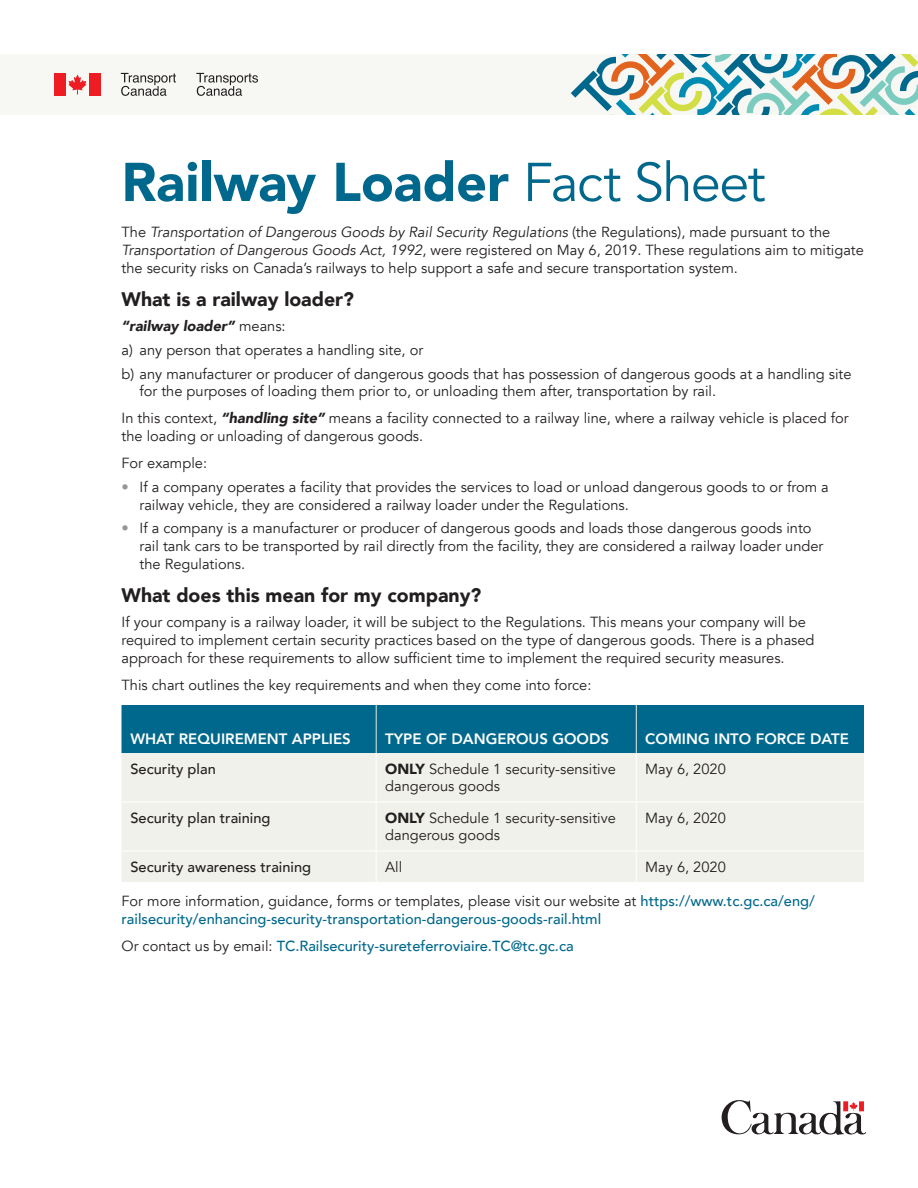
<style>
.page{position:relative;width:918px;height:1188px;background:#fff}
.page>*{position:absolute;margin:0;border:0;box-sizing:border-box;transform-origin:0 0}
.t1{font:900 54px "Avenir";letter-spacing:-.005em;color:#00688c}
.t2{font:900 19.5px "Avenir";color:#231f20}
.No_Spacing{font:800 15px "Avenir";color:#fff}
.Table-H{font:800 15px "Avenir";color:#fff}
.Body{font:14.7px/17.9px "Avenir";color:#231f20}
.Body-2{font:500 14.7px/17.9px "Avenir";color:#00688c}
.Body-3{font:500 14.7px "Avenir";color:#231f20}
.Body-4{font:italic 900 14.7px "Avenir";color:#231f20}
.s1{font-weight:400}
.s2{font-style:italic}
.s3{font-weight:400;font-style:normal}
.s4{font-weight:900;font-style:italic}
.s5{color:#939598}
.s6{font-weight:900}
.s7{font-weight:400;color:#231f20}
</style>
<div class="page">
<svg style="left:722px;top:1100px;width:144px;height:35px"></svg>
<div style="left:122px;top:705px;width:742px;height:48px;background:#00688c"></div>
<div style="left:122px;top:753px;width:742px;height:129px;background:#f1f1eb"></div>
<hr style="left:376px;top:705px;width:1px;height:48px;background:#e9e9df">
<hr style="left:636px;top:705px;width:1px;height:48px;background:#e9e9df">
<hr style="left:376px;top:753px;width:1px;height:49px;background:#fff">
<hr style="left:636px;top:753px;width:1px;height:49px;background:#fff">
<hr style="left:122px;top:802px;width:254px;height:1px;background:#fff">
<hr style="left:376px;top:802px;width:260px;height:1px;background:#fff">
<hr style="left:376px;top:802px;width:1px;height:49px;background:#fff">
<hr style="left:636px;top:802px;width:228px;height:1px;background:#fff">
<hr style="left:636px;top:802px;width:1px;height:49px;background:#fff">
<hr style="left:122px;top:851px;width:254px;height:1px;background:#fff">
<hr style="left:376px;top:851px;width:260px;height:1px;background:#fff">
<hr style="left:376px;top:851px;width:1px;height:31px;background:#fff">
<hr style="left:636px;top:851px;width:228px;height:1px;background:#fff">
<hr style="left:636px;top:851px;width:1px;height:31px;background:#fff">
<div style="left:0;top:54px;width:918px;height:61px;background:#f7f7f4"></div>
<svg style="left:571px;top:54px;width:347px;height:61px"></svg>
<svg style="left:121px;top:73px;width:55px;height:23px"></svg>
<svg style="left:196px;top:73px;width:62px;height:23px"></svg>
<div style="left:54px;top:73px;width:11px;height:23px;background:#ee1d23"></div>
<svg style="left:68px;top:75px;width:18px;height:19px"></svg>
<div style="left:90px;top:73px;width:11px;height:23px;background:#ee1d23"></div>
<h1 class="t1" style="left:122px;top:136px;width:645px">Railway Loader <span class="s1">Fact Sheet</span></h1>
<p class="Body" style="left:122px;top:223px;width:744px">The <span class="s2">Transportation of Dangerous Goods by Rail Security Regulations</span> (the Regulations), made pursuant to the<br><span class="s2">Transportation of Dangerous Goods Act, 1992</span>, were registered on May 6, 2019. These regulations aim to mitigate the security risks on Canada’s railways to help support a safe and secure transportation system.</p>
<h4 class="t2" style="left:122px;top:282px;width:234px">What is a railway loader?</h4>
<p class="Body-4" style="left:122px;top:314px;width:166px">“railway loader” <span class="s3">means:</span></p>
<p class="Body" style="left:122px;top:341px;width:303px">a) any person that operates a handling site, or</p>
<p class="Body" style="left:140px;top:365px;width:714px;text-indent:-18px">b) any manufacturer or producer of dangerous goods that has possession of dangerous goods at a handling site for the purposes of loading them prior to, or unloading them after, transportation by rail.</p>
<p class="Body" style="left:122px;top:410px;width:729px">In this context, <span class="s4">“handling site”</span> means a facility connected to a railway line, where a railway vehicle is placed for the loading or unloading of dangerous goods.</p>
<p class="Body" style="left:122px;top:454px;width:87px">For example:</p>
<p class="Body" style="left:140px;top:478px;width:691px;text-indent:-18px"><span class="s5">•</span> If a company operates a facility that provides the services to load or unload dangerous goods to or from a railway vehicle, they are considered a railway loader under the Regulations.</p>
<p class="Body" style="left:140px;top:520px;width:685px;text-indent:-18px"><span class="s5">•</span> If a company is a manufacturer or producer of dangerous goods and loads those dangerous goods into rail tank cars to be transported by rail directly from the facility, they are considered a railway loader under the Regulations.</p>
<h4 class="t2" style="left:122px;top:579px;width:361px">What does this mean for my company?</h4>
<p class="Body" style="left:122px;top:614px;width:695px">If your company is a railway loader, it will be subject to the Regulations. This means your company will be required to implement certain security practices based on the type of dangerous goods. There is a phased approach for these requirements to allow sufficient time to implement the required security measures.</p>
<p class="Body" style="left:122px;top:676px;width:471px">This chart outlines the key requirements and when they come into force:</p>
<p class="Table-H" style="left:130px;top:727px;width:222px">WHAT REQUIREMENT APPLIES</p>
<p class="No_Spacing" style="left:385px;top:727px;width:225px">TYPE OF DANGEROUS GOODS</p>
<p class="No_Spacing" style="left:645px;top:727px;width:205px">COMING INTO FORCE DATE</p>
<p class="Body-3" style="left:130px;top:756px;width:87px">Security plan</p>
<p class="Body" style="left:385px;top:760px;width:232px"><span class="s6">ONLY</span> Schedule 1 security-sensitive dangerous goods</p>
<p class="Body" style="left:645px;top:760px;width:82px">May 6, 2020</p>
<p class="Body-3" style="left:130px;top:805px;width:142px">Security plan training</p>
<p class="Body" style="left:385px;top:809px;width:232px"><span class="s6">ONLY</span> Schedule 1 security-sensitive dangerous goods</p>
<p class="Body" style="left:645px;top:809px;width:82px">May 6, 2020</p>
<p class="Body-3" style="left:130px;top:854px;width:182px">Security awareness training</p>
<p class="Body" style="left:385px;top:858px;width:19px">All</p>
<p class="Body" style="left:645px;top:858px;width:82px">May 6, 2020</p>
<p class="Body-2" style="left:122px;top:891px;width:695px"><span class="s7">For more information, guidance, forms or templates, please visit our website at</span> https://www.tc.gc.ca/eng/ railsecurity/enhancing-security-transportation-dangerous-goods-rail.html</p>
<p class="Body-2" style="left:122px;top:936px;width:454px"><span class="s7">Or contact us by email:</span> TC.Railsecurity-sureteferroviaire.TC@tc.gc.ca</p>
</div>
